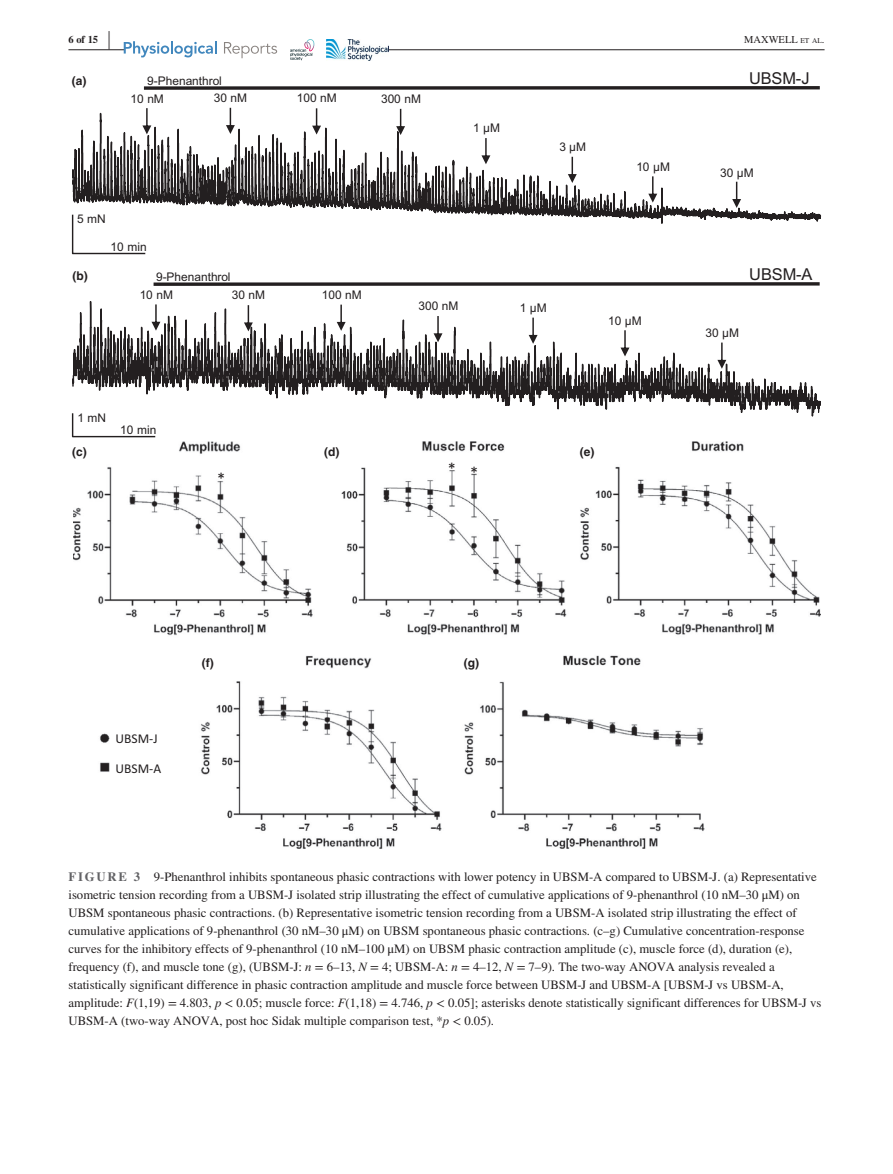
<style>
.page{position:relative;width:893px;height:1174px;background:#fff}
.page>*{position:absolute;margin:0;border:0;box-sizing:border-box;transform-origin:0 0}
.t1{font:700 25.95px "STIX";color:#231f20;scale:.36 1}
.t2{font:16.35px "Arial";letter-spacing:-.005em;color:#231f20}
.t3{font:16.35px "Calibri";color:#231f20}
.t4{font:13.5px/29.4px "Calibri";color:#231f20}
.t5{font:12.75px/18px "STIX";color:#231f20}
.t6{font:12px "Arial";color:#231f20}
.t7{font:700 12px "Helvetica";color:#231f20}
.t8{font:10.5px "STIX";color:#231f20}
.t9{font:700 10.5px "STIX";color:#231f20}
.s1{font-size:7.35px}
.s2{font-weight:700;color:#636366}
.s3{font-style:italic}
</style>
<div class="page">
<hr style="left:68px;top:49px;width:756px;height:1px;background:#231f20">
<div style="left:124px;top:39px;width:264px;height:21px;background:#fff"></div>
<svg style="left:290px;top:39px;width:24px;height:21px"></svg>
<img style="left:327px;top:39px;width:61px;height:21px">
<svg style="left:124px;top:41px;width:93px;height:16px"></svg>
<svg style="left:224px;top:42px;width:53px;height:16px"></svg>
<img style="left:100px;top:597px;width:720px;height:251px">
<svg style="left:73px;top:391px;width:746px;height:341px"></svg>
<svg style="left:817px;top:391px;width:4px;height:47px"></svg>
<svg style="left:72px;top:412px;width:85px;height:26px"></svg>
<svg style="left:72px;top:86px;width:749px;height:305px"></svg>
<svg style="left:72px;top:213px;width:75px;height:42px"></svg>
<p class="t9" style="left:68px;top:33px;width:31px">6 of 15</p>
<h1 class="t1" style="left:108px;top:24px;width:7px">|</h1>
<p class="t8" style="left:744px;top:32px;width:82px">MAXWELL <span class="s1">et al</span> .</p>
<p class="t7" style="left:72px;top:73px;width:16px">(a)</p>
<p class="t6" style="left:147px;top:73px;width:76px">9-Phenanthrol</p>
<p class="t6" style="left:131px;top:90px;width:35px">10 nM</p>
<p class="t6" style="left:214px;top:90px;width:35px">30 nM</p>
<p class="t6" style="left:297px;top:90px;width:41px">100 nM</p>
<p class="t6" style="left:381px;top:91px;width:41px">300 nM</p>
<p class="t6" style="left:473px;top:120px;width:28px">1 µM</p>
<p class="t6" style="left:559px;top:139px;width:28px">3 µM</p>
<p class="t6" style="left:77px;top:211px;width:30px">5 mN</p>
<p class="t7" style="left:72px;top:268px;width:17px">(b)</p>
<p class="t6" style="left:111px;top:239px;width:38px">10 min</p>
<p class="t6" style="left:156px;top:269px;width:76px">9-Phenanthrol</p>
<p class="t6" style="left:140px;top:287px;width:35px">10 nM</p>
<p class="t6" style="left:232px;top:287px;width:35px">30 nM</p>
<p class="t6" style="left:322px;top:287px;width:41px">100 nM</p>
<p class="t6" style="left:418px;top:298px;width:41px">300 nM</p>
<p class="t6" style="left:520px;top:300px;width:28px">1 µM</p>
<p class="t6" style="left:636px;top:159px;width:35px">10 µM</p>
<p class="t6" style="left:608px;top:312px;width:35px">10 µM</p>
<p class="t6" style="left:77px;top:410px;width:30px">1 mN</p>
<p class="t6" style="left:120px;top:422px;width:38px">10 min</p>
<p class="t7" style="left:72px;top:444px;width:16px">(c)</p>
<p class="t7" style="left:324px;top:444px;width:17px">(d)</p>
<p class="t7" style="left:580px;top:444px;width:16px">(e)</p>
<p class="t3" style="left:217px;top:468px;width:10px">*</p>
<p class="t3" style="left:448px;top:460px;width:32px">* *</p>
<p class="t2" style="left:749px;top:68px;width:62px">UBSM-J</p>
<p class="t6" style="left:720px;top:164px;width:35px">30 µM</p>
<p class="t2" style="left:749px;top:264px;width:65px">UBSM-A</p>
<p class="t6" style="left:705px;top:325px;width:35px">30 µM</p>
<p class="t4" style="left:116px;top:724px;width:47px">UBSM-J<br>UBSM-A</p>
<p class="t7" style="left:202px;top:655px;width:13px">(f)</p>
<p class="t7" style="left:464px;top:655px;width:17px">(g)</p>
<p class="t5" style="left:68px;top:868px;width:755px"><span class="s2">FIGURE 3</span> 9-Phenanthrol inhibits spontaneous phasic contractions with lower potency in UBSM-A compared to UBSM-J. (a) Representative isometric tension recording from a UBSM-J isolated strip illustrating the effect of cumulative applications of 9-phenanthrol (10 nM–30 μM) on UBSM spontaneous phasic contractions. (b) Representative isometric tension recording from a UBSM-A isolated strip illustrating the effect of cumulative applications of 9-phenanthrol (30 nM–30 μM) on UBSM spontaneous phasic contractions. (c–g) Cumulative concentration-response curves for the inhibitory effects of 9-phenanthrol (10 nM–100 μM) on UBSM phasic contraction amplitude (c), muscle force (d), duration (e), frequency (f), and muscle tone (g), (UBSM-J: <span class="s3">n</span> = 6–13, <span class="s3">N</span> = 4; UBSM-A: <span class="s3">n</span> = 4–12, <span class="s3">N</span> = 7–9). The two-way ANOVA analysis revealed a statistically significant difference in phasic contraction amplitude and muscle force between UBSM-J and UBSM-A [UBSM-J vs UBSM-A, amplitude: <span class="s3">F</span>(1,19) = 4.803, <span class="s3">p</span> &lt; 0.05; muscle force: <span class="s3">F</span>(1,18) = 4.746, <span class="s3">p</span> &lt; 0.05]; asterisks denote statistically significant differences for UBSM-J vs UBSM-A (two-way ANOVA, post hoc Sidak multiple comparison test, *<span class="s3">p</span> &lt; 0.05).</p>
</div>
